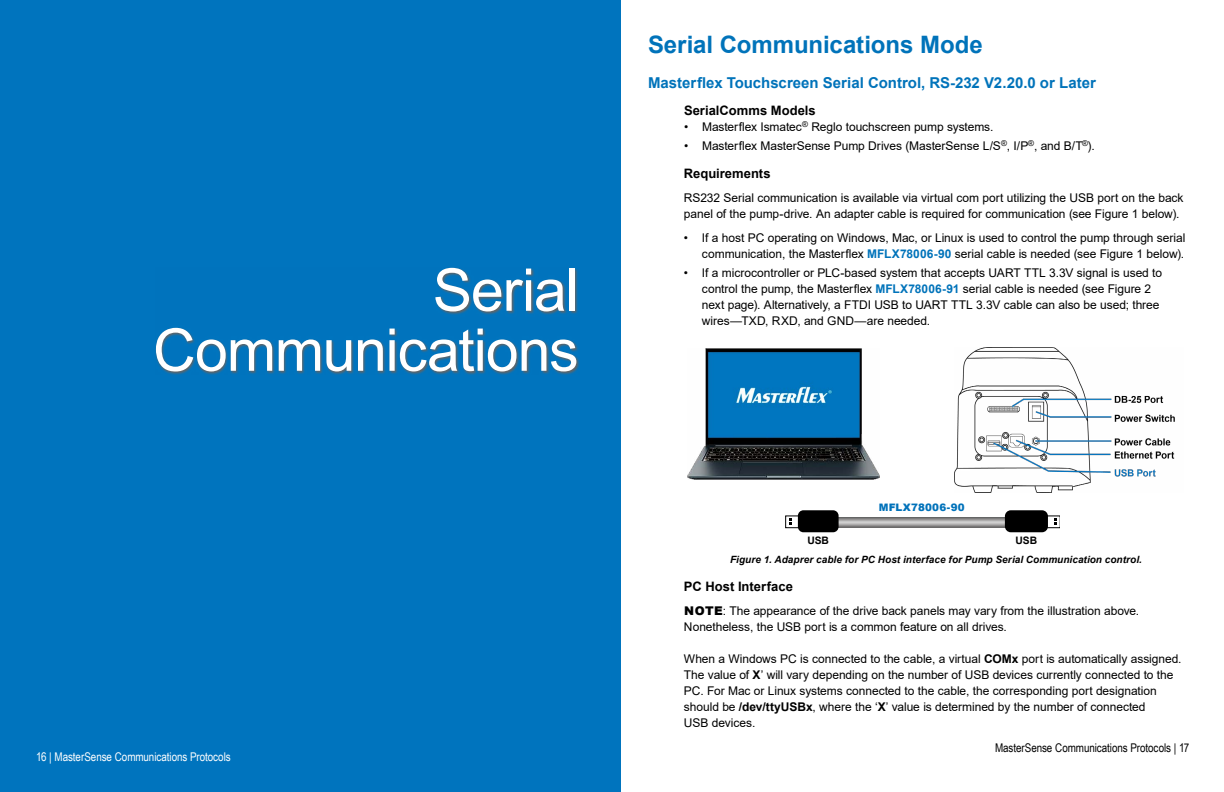
<style>
.page{position:relative;width:1224px;height:792px;background:#fff}
.page>*{position:absolute;margin:0;border:0;box-sizing:border-box;transform-origin:0 0}
.Heading_01{font:59px "Arial";letter-spacing:-.02em;color:#fff}
.Subhead_01{font:700 24px "Arial";letter-spacing:-.005em;color:#0073ba}
.Subhead_03{font:700 15px "Arial";color:#0073ba}
.text_display_13_pt_0_5_indent{font:700 13px "Arial";color:#000}
.text{font:700 13px "Arial";color:#000}
.text-2{font:12px/16px "Arial";letter-spacing:-.005em;color:#000}
.text_footer_right{font:12px "Arial Narrow";letter-spacing:-.005em;color:#fff}
.t1{font:12px "Arial Narrow";letter-spacing:-.005em;color:#000}
.t2{font:900 10.3px "Arial";letter-spacing:.025em;color:#0072ba}
.t3{font:700 10.3px "Arial";letter-spacing:-.005em;color:#000}
.text_figures_centered{font:italic 700 10px "Arial";letter-spacing:.005em;color:#000}
.s1{font-weight:700;color:#0073ba}
.s2{font-weight:900}
.s3{font-weight:700}
</style>
<div class="page">
<img style="left:955px;top:347px;width:220px;height:146px">
<svg style="left:839px;top:517px;width:166px;height:10px;background:#9f9e9e"></svg>
<div style="left:785px;top:516px;width:16px;height:12px;border:1px solid #000"></div>
<div style="left:798px;top:510px;width:41px;height:22px;background:#000;border-radius:6px"></div>
<div style="left:1005px;top:510px;width:43px;height:22px;background:#000;border-radius:6px"></div>
<svg style="left:1047px;top:516px;width:12px;height:12px"></svg>
<svg style="left:789px;top:518px;width:3px;height:7px"></svg>
<img style="left:688px;top:348px;width:191px;height:131px">
<div style="left:0;top:0;width:621px;height:792px;background:#0074be"></div>
<svg style="left:155px;top:268px;width:424px;height:107px"></svg>
<p class="Heading_01" style="left:433px;top:249px;width:147px">Serial</p>
<p class="Heading_01" style="left:153px;top:309px;width:427px">Communications</p>
<p class="text_footer_right" style="left:36px;top:748px;width:196px">16 | MasterSense Communications Protocols</p>
<p class="Subhead_01" style="left:648px;top:28px;width:336px">Serial Communications Mode</p>
<p class="Subhead_03" style="left:648px;top:72px;width:449px">Masterflex Touchscreen Serial Control, RS-232 V2.20.0 or Later</p>
<p class="text_display_13_pt_0_5_indent" style="left:684px;top:101px;width:133px">SerialComms Models</p>
<p class="text-2" style="left:684px;top:118px;width:311px">• Masterflex Ismatec<sup>®</sup> Reglo touchscreen pump systems.</p>
<p class="text-2" style="left:684px;top:138px;width:412px">• Masterflex MasterSense Pump Drives (MasterSense L/S<sup>®</sup>, I/P<sup>®</sup>, and B/T<sup>®</sup>).</p>
<p class="text" style="left:684px;top:164px;width:88px">Requirements</p>
<p class="text-2" style="left:684px;top:189px;width:501px">RS232 Serial communication is available via virtual com port utilizing the USB port on the back panel of the pump-drive. An adapter cable is required for communication (see Figure 1 below).</p>
<p class="text-2" style="left:684px;top:229px;width:503px;text-align:right">• If a host PC operating on Windows, Mac, or Linux is used to control the pump through serial communication, the Masterflex <span class="s1">MFLX78006-90</span> serial cable is needed (see Figure 1 below).</p>
<p class="text-2" style="left:702px;top:265px;width:462px;text-indent:-18px">• If a microcontroller or PLC-based system that accepts UART TTL 3.3V signal is used to control the pump, the Masterflex <span class="s1">MFLX78006-91</span> serial cable is needed (see Figure 2 next page). Alternatively, a FTDI USB to UART TTL 3.3V cable can also be used; three wires—TXD, RXD, and GND—are needed.</p>
<p class="t2" style="left:879px;top:500px;width:87px">MFLX78006-90</p>
<p class="t3" style="left:807px;top:533px;width:23px">USB</p>
<p class="t3" style="left:1016px;top:533px;width:23px">USB</p>
<p class="text_figures_centered" style="left:730px;top:553px;width:413px">Figure 1. Adaprer cable for PC Host interface for Pump Serial Communication control.</p>
<p class="text_display_13_pt_0_5_indent" style="left:684px;top:577px;width:110px">PC Host Interface</p>
<p class="text-2" style="left:684px;top:603px;width:457px"><span class="s2">NOTE</span>: The appearance of the drive back panels may vary from the illustration above.<br>Nonetheless, the USB port is a common feature on all drives.</p>
<p class="text-2" style="left:684px;top:651px;width:499px">When a Windows PC is connected to the cable, a virtual <span class="s3">COMx</span> port is automatically assigned.<br>The value of <span class="s3">X</span>’ will vary depending on the number of USB devices currently connected to the PC. For Mac or Linux systems connected to the cable, the corresponding port designation should be <span class="s3">/dev/ttyUSBx</span>, where the ‘<span class="s3">X</span>’ value is determined by the number of connected<br>USB devices.</p>
<p class="t1" style="left:995px;top:739px;width:196px">MasterSense Communications Protocols | 17</p>
</div>
